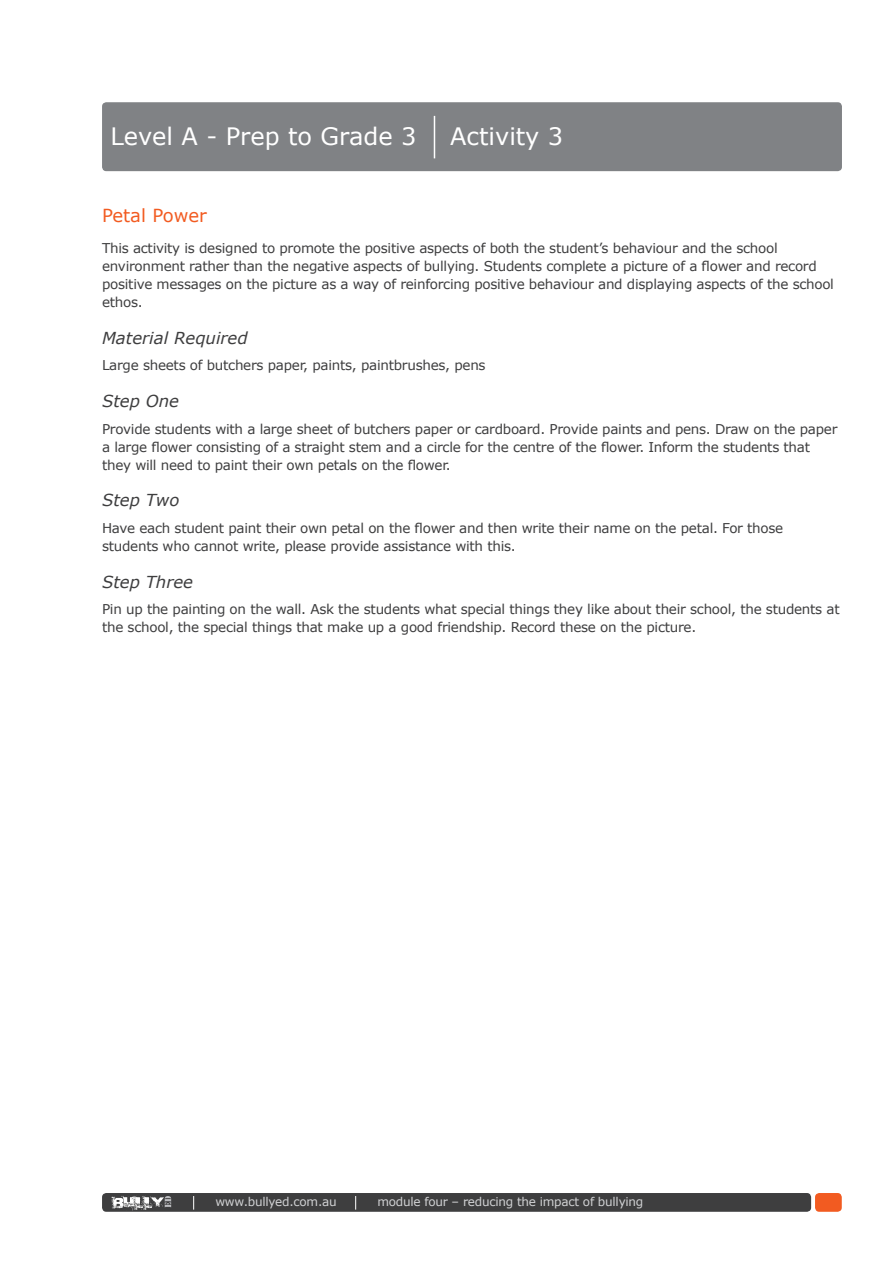
<style>
.page{position:relative;width:893px;height:1263px;background:#fff}
.page>*{position:absolute;margin:0;border:0;box-sizing:border-box;transform-origin:0 0}
.t1{font:24px "Verdana";color:#fff}
.sub_header_4_orange{font:18px "Verdana";color:#f25b21}
.sub_header_2{font:italic 16.5px "Verdana";color:#3e3e3f}
.body_copy{font:13.5px/18px "Verdana";letter-spacing:-.02em;color:#3e3e3f}
.t2{font:12px "Verdana";letter-spacing:-.02em;color:#d1d2d4}
</style>
<div class="page">
<div style="left:815px;top:1193px;width:27px;height:19px;background:#f25b21;border-radius:4px"></div>
<div style="left:102px;top:1193px;width:709px;height:19px;background:#3e3e3f;border-radius:4px"></div>
<svg style="left:111px;top:1196px;width:60px;height:16px"></svg>
<svg style="left:193px;top:1196px;width:1px;height:13px"></svg>
<svg style="left:355px;top:1196px;width:1px;height:13px"></svg>
<div style="left:102px;top:102px;width:740px;height:69px;background:#808285;border-radius:4px"></div>
<hr style="left:434px;top:116px;width:1px;height:42px;background:#fff">
<p class="t1" style="left:111px;top:121px;width:307px">Level A - Prep to Grade 3</p>
<p class="t1" style="left:450px;top:121px;width:114px">Activity 3</p>
<p class="sub_header_4_orange" style="left:102px;top:204px;width:106px">Petal Power</p>
<p class="body_copy" style="left:102px;top:239px;width:733px">This activity is designed to promote the positive aspects of both the student’s behaviour and the school environment rather than the negative aspects of bullying. Students complete a picture of a flower and record positive messages on the picture as a way of reinforcing positive behaviour and displaying aspects of the school ethos.</p>
<p class="sub_header_2" style="left:102px;top:327px;width:147px">Material Required</p>
<p class="body_copy" style="left:102px;top:356px;width:385px">Large sheets of butchers paper, paints, paintbrushes, pens</p>
<p class="sub_header_2" style="left:102px;top:390px;width:78px">Step One</p>
<p class="body_copy" style="left:102px;top:419px;width:737px">Provide students with a large sheet of butchers paper or cardboard. Provide paints and pens. Draw on the paper a large flower consisting of a straight stem and a circle for the centre of the flower. Inform the students that they will need to paint their own petals on the flower.</p>
<p class="sub_header_2" style="left:102px;top:490px;width:79px">Step Two</p>
<p class="body_copy" style="left:102px;top:518px;width:683px">Have each student paint their own petal on the flower and then write their name on the petal. For those students who cannot write, please provide assistance with this.</p>
<p class="sub_header_2" style="left:102px;top:571px;width:93px">Step Three</p>
<p class="body_copy" style="left:102px;top:600px;width:739px">Pin up the painting on the wall. Ask the students what special things they like about their school, the students at the school, the special things that make up a good friendship. Record these on the picture.</p>
<p class="t2" style="left:215px;top:1194px;width:123px">www.bullyed.com.au</p>
<p class="t2" style="left:377px;top:1194px;width:268px">module four – reducing the impact of bullying</p>
</div>
